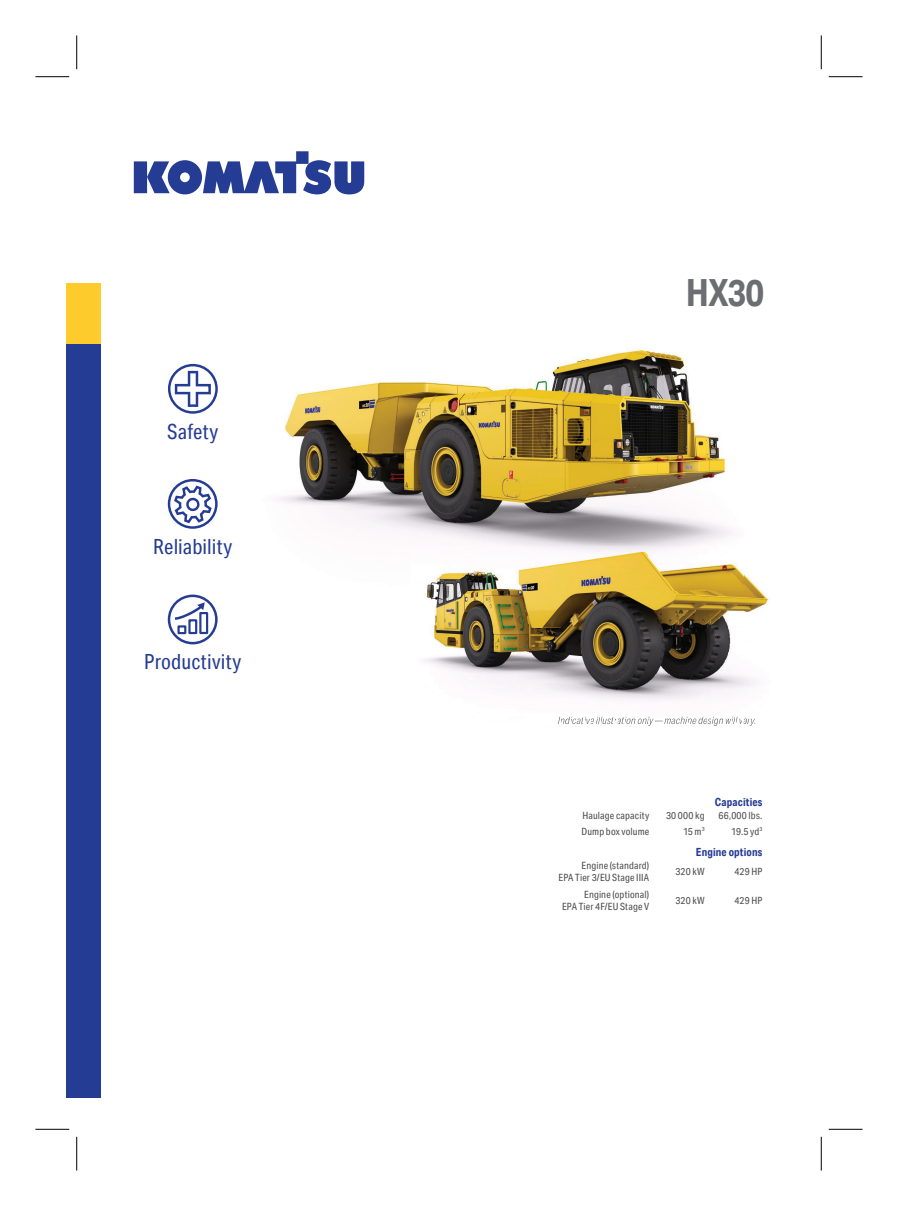
<style>
.page{position:relative;width:898px;height:1206px;background:#fff}
.page>*{position:absolute;margin:0;border:0;box-sizing:border-box;transform-origin:0 0}
.t1{font:700 37.5px "Aktiv Grotesk Cd";color:#6d6e71}
.t2{font:20.88px "Aktiv Grotesk Cd";letter-spacing:.01em;color:#253c94}
.t3{font:700 11.25px "Aktiv Grotesk Cd";letter-spacing:.01em;color:#253c94}
.t4{font:10px/12px "Aktiv Grotesk Cd";letter-spacing:.015em;color:#4d4d4f;text-align:right}
</style>
<div class="page">
<img style="left:279px;top:349px;width:453px;height:197px">
<div style="left:66px;top:343px;width:34px;height:755px;background:#253c94"></div>
<div style="left:66px;top:283px;width:34px;height:60px;background:#fecb2d"></div>
<svg style="left:134px;top:151px;width:230px;height:43px"></svg>
<svg style="left:168px;top:479px;width:49px;height:50px"></svg>
<svg style="left:168px;top:594px;width:49px;height:50px"></svg>
<svg style="left:168px;top:364px;width:50px;height:50px"></svg>
<img style="left:423px;top:574px;width:346px;height:148px">
<img style="left:648px;top:719px;width:14px;height:7px">
<svg style="left:558px;top:717px;width:91px;height:8px"></svg>
<svg style="left:664px;top:717px;width:92px;height:9px"></svg>
<img style="left:423px;top:546px;width:320px;height:45px">
<hr style="left:35px;top:76px;width:34px;height:1px;background:#000">
<hr style="left:828px;top:76px;width:34px;height:1px;background:#000">
<hr style="left:35px;top:1129px;width:34px;height:1px;background:#000">
<hr style="left:828px;top:1129px;width:34px;height:1px;background:#000">
<hr style="left:76px;top:35px;width:1px;height:34px;background:#000">
<hr style="left:76px;top:1137px;width:1px;height:33px;background:#000">
<hr style="left:821px;top:35px;width:1px;height:34px;background:#000">
<hr style="left:821px;top:1137px;width:1px;height:33px;background:#000">
<h2 class="t2" style="left:167px;top:420px;width:53px">Safety</h2>
<h2 class="t2" style="left:153px;top:534px;width:80px">Reliability</h2>
<h2 class="t2" style="left:144px;top:650px;width:98px">Productivity</h2>
<h1 class="t1" style="left:685px;top:270px;width:80px">HX30</h1>
<p class="t3" style="left:715px;top:794px;width:49px">Capacities</p>
<p class="t4" style="left:582px;top:809px;width:68px">Haulage capacity</p>
<p class="t4" style="left:666px;top:809px;width:40px">30 000 kg</p>
<p class="t4" style="left:718px;top:809px;width:45px">66,000 lbs.</p>
<p class="t4" style="left:581px;top:825px;width:69px">Dump box volume</p>
<p class="t4" style="left:683px;top:825px;width:23px">15 m<sup>3</sup></p>
<p class="t4" style="left:731px;top:825px;width:33px">19.5 yd<sup>3</sup></p>
<p class="t3" style="left:696px;top:844px;width:68px">Engine options</p>
<p class="t4" style="left:558px;top:859px;width:92px">Engine (standard)<br>EPA Tier 3/EU Stage IIIA</p>
<p class="t4" style="left:675px;top:865px;width:31px">320 kW</p>
<p class="t4" style="left:734px;top:865px;width:29px">429 HP</p>
<p class="t4" style="left:562px;top:888px;width:89px">Engine (optional)<br>EPA Tier 4F/EU Stage V</p>
<p class="t4" style="left:675px;top:894px;width:31px">320 kW</p>
<p class="t4" style="left:734px;top:894px;width:29px">429 HP</p>
</div>
